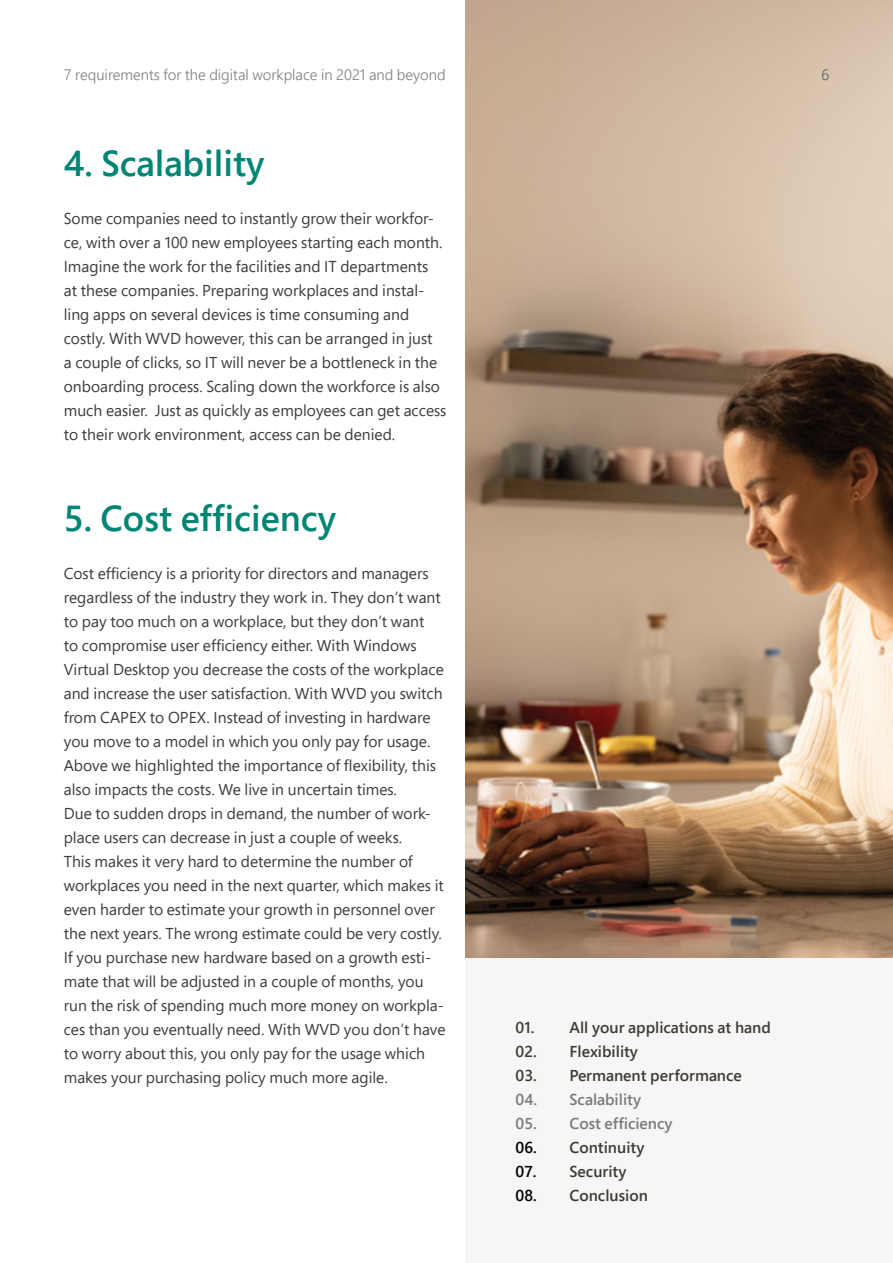
<style>
.page{position:relative;width:893px;height:1263px;background:#fff}
.page>*{position:absolute;margin:0;border:0;box-sizing:border-box;transform-origin:0 0}
.t1{font:600 36px "Segoe Pro";color:#008575}
.t2{font:15.75px/24px "Segoe Pro";color:#3c3c3b}
.t3{font:600 15.75px "Segoe Pro";color:#403c35}
.t4{font:600 15.75px "Segoe Pro";color:#7c7b7b}
.t5{font:300 15px "Segoe Pro";color:#7c7b7b}
.t6{font:300 15px "Segoe Pro";color:#274b48}
.s1{color:#000}
</style>
<div class="page">
<img style="left:466px;top:0;width:427px;height:958px">
<div style="left:466px;top:959px;width:427px;height:304px;background:#f6f6f6"></div>
<p class="t5" style="left:64px;top:64px;width:383px">7 requirements for the digital workplace in 2021 and beyond</p>
<h1 class="t1" style="left:64px;top:139px;width:202px">4. Scalability</h1>
<p class="t2" style="left:64px;top:206px;width:384px">Some companies need to instantly grow their workfor&shy;ce, with over a 100 new employees starting each month.<br>Imagine the work for the facilities and IT departments<br>at these companies. Preparing workplaces and instal&shy;ling apps on several devices is time consuming and costly. With WVD however, this can be arranged in just<br>a couple of clicks, so IT will never be a bottleneck in the onboarding process. Scaling down the workforce is also much easier. Just as quickly as employees can get access to their work environment, access can be denied.</p>
<h1 class="t1" style="left:64px;top:494px;width:274px">5. Cost efficiency</h1>
<p class="t2" style="left:64px;top:561px;width:383px">Cost efficiency is a priority for directors and managers regardless of the industry they work in. They don’t want to pay too much on a workplace, but they don’t want<br>to compromise user efficiency either. With Windows Virtual Desktop you decrease the costs of the workplace and increase the user satisfaction. With WVD you switch from CAPEX to OPEX. Instead of investing in hardware you move to a model in which you only pay for usage.<br>Above we highlighted the importance of flexibility, this also impacts the costs. We live in uncertain times.<br>Due to sudden drops in demand, the number of work&shy;place users can decrease in just a couple of weeks.<br>This makes it very hard to determine the number of workplaces you need in the next quarter, which makes it even harder to estimate your growth in personnel over the next years. The wrong estimate could be very costly.<br>If you purchase new hardware based on a growth esti&shy;mate that will be adjusted in a couple of months, you run the risk of spending much more money on workpla&shy;ces than you eventually need. With WVD you don’t have to worry about this, you only pay for the usage which makes your purchasing policy much more agile.</p>
<p class="t6" style="left:821px;top:64px;width:9px">6</p>
<p class="t3" style="left:516px;top:1016px;width:257px">01. All your applications at hand</p>
<p class="t3" style="left:516px;top:1040px;width:124px">02. Flexibility</p>
<p class="t3" style="left:516px;top:1064px;width:228px">03. Permanent performance</p>
<p class="t4" style="left:516px;top:1088px;width:127px">04. Scalability</p>
<p class="t4" style="left:516px;top:1112px;width:159px">05. Cost efficiency</p>
<p class="t3" style="left:516px;top:1136px;width:130px"><span class="s1">06.</span> Continuity</p>
<p class="t3" style="left:516px;top:1160px;width:112px"><span class="s1">07.</span> Security</p>
<p class="t3" style="left:516px;top:1184px;width:134px"><span class="s1">08.</span> Conclusion</p>
</div>
